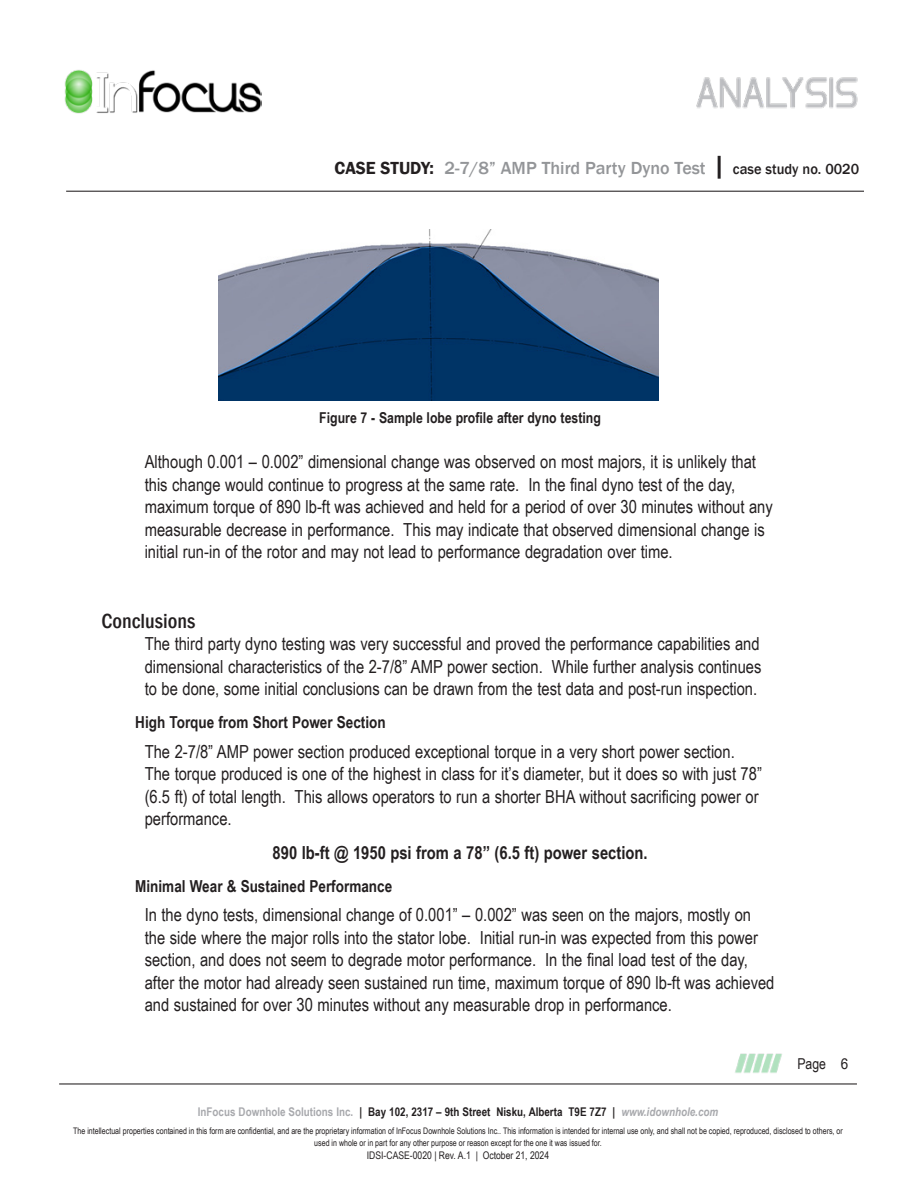
<style>
.page{position:relative;width:918px;height:1188px;background:#fff}
.page>*{position:absolute;margin:0;border:0;box-sizing:border-box;transform-origin:0 0}
.Case_Study_Title{font:500 condensed 21px "Franklin Gothic";color:#231f20}
.CS-Body_Text{font:18px/22.5px "Arial Narrow";color:#231f20}
.t1{font:500 18px "Franklin Gothic";color:#939598}
.CS-Body_Text-2{font:700 18px "Arial Narrow";color:#231f20}
.CS-Title_small{font:700 16.5px "Arial Narrow";color:#231f20}
.CS-Figures___Tables{font:700 15px "Arial Narrow";color:#231f20}
.t2{font:15px "Arial Narrow";color:#231f20}
.t3{font:700 12px "Arial Narrow";color:#231f20}
.t4{font:10.5px "Arial Narrow";color:#231f20}
.t5{font:9px/12px "Arial Narrow";color:#231f20;text-align:center;scale:.96 1}
.s1{font-weight:600;color:#231f20}
.s2{font-size:27px;color:#231f20}
.s3{font-size:15px;color:#231f20}
.s4{font-family:"Arial"}
.s5{color:#a8a9ad}
.s6{font-style:italic;color:#a8a9ad}
</style>
<div class="page">
<hr style="left:59px;top:1083px;width:798px;height:2px;background:#231f20">
<hr style="left:66px;top:191px;width:798px;height:1px;background:#231f20">
<img style="left:696px;top:77px;width:162px;height:32px">
<img style="left:735px;top:1053px;width:47px;height:20px">
<img style="left:64px;top:70px;width:197px;height:43px">
<img style="left:219px;top:230px;width:439px;height:171px">
<p class="t1" style="left:335px;top:157px;width:526px"><span class="s1">CASE STUDY:</span> 2-7/8” AMP Third Party Dyno Test <span class="s2">|</span> <span class="s3">case study no. 0020</span></p>
<p class="CS-Figures___Tables" style="left:319px;top:407px;width:283px">Figure 7 - Sample lobe profile after dyno testing</p>
<p class="CS-Body_Text" style="left:145px;top:450px;width:630px">Although 0.001 – 0.002” dimensional change was observed on most majors, it is unlikely that this change would continue to progress at the same rate. In the final dyno test of the day, maximum torque of 890 lb-ft was achieved and held for a period of over 30 minutes without any measurable decrease in performance. This may indicate that observed dimensional change is initial run-in of the rotor and may not lead to performance degradation over time.</p>
<p class="Case_Study_Title" style="left:102px;top:607px;width:95px">Conclusions</p>
<p class="CS-Body_Text" style="left:145px;top:632px;width:618px;text-align:justify">The third party dyno testing was very successful and proved the performance capabilities and dimensional characteristics of the 2-7/8” AMP power section. While further analysis continues to be done, some initial conclusions can be drawn from the test data and post-run inspection.</p>
<p class="CS-Title_small" style="left:135px;top:710px;width:252px">High Torque from Short Power Section</p>
<p class="CS-Body_Text" style="left:145px;top:739px;width:619px">The 2-7/8” AMP power section produced exceptional torque in a very short power section.<br>The torque produced is one of the highest in class for it’s diameter, but it does so with just 78” (6.5 ft) of total length. This allows operators to run a shorter BHA without sacrificing power or performance.</p>
<p class="CS-Body_Text-2" style="left:273px;top:839px;width:376px">890 lb-ft @ 1950 psi from a 78” (6.5 ft) power section.</p>
<p class="CS-Title_small" style="left:135px;top:874px;width:258px">Minimal Wear &amp; Sustained Performance</p>
<p class="CS-Body_Text" style="left:145px;top:903px;width:631px">In the dyno tests, dimensional change of 0.001” – 0.002” was seen on the majors, mostly on the side where the major rolls into the stator lobe. Initial run-in was expected from this power section, and does not seem to degrade motor performance. In the final load test of the day, after the motor had already seen sustained run time, maximum torque of 890 lb-ft was achieved and sustained for over 30 minutes without any measurable drop in performance.</p>
<p class="t2" style="left:797px;top:1053px;width:53px">Page <span class="s4">6</span></p>
<p class="t3" style="left:198px;top:1102px;width:522px"><span class="s5">InFocus Downhole Solutions Inc.</span> | Bay 102, 2317 – 9th Street Nisku, Alberta T9E 7Z7 | <span class="s6">www.idownhole.com</span></p>
<p class="t5" style="left:73px;top:1125px;width:803px">The intellectual properties contained in this form are confidential, and are the proprietary information of InFocus Downhole Solutions Inc.. This information is intended for internal use only, and shall not be copied, reproduced, disclosed to others, or used in whole or in part for any other purpose or reason except for the one it was issued for.</p>
<p class="t4" style="left:367px;top:1147px;width:184px">IDSI-CASE-0020 | Rev. A.1 | October 21, 2024</p>
</div>
